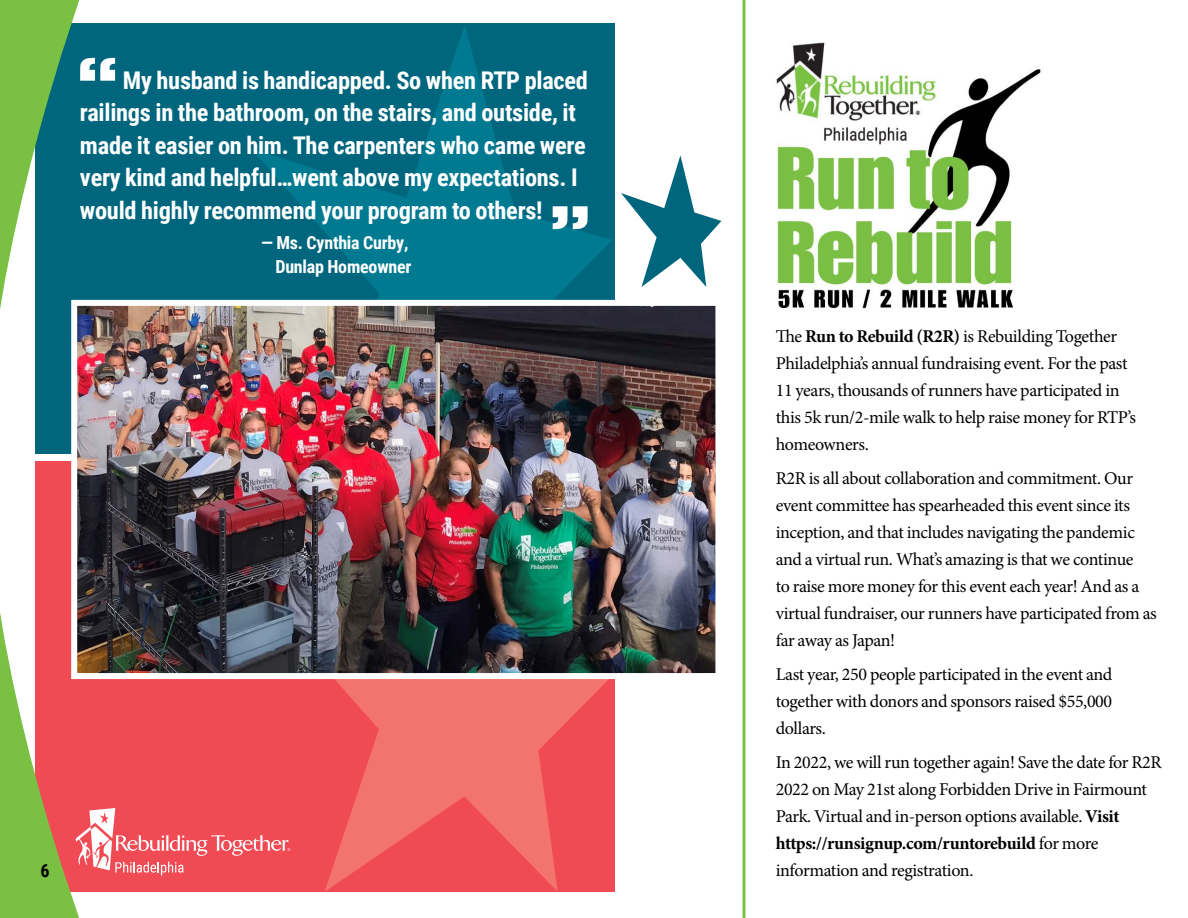
<style>
.page{position:relative;width:1188px;height:918px;background:#fff}
.page>*{position:absolute;margin:0;border:0;box-sizing:border-box;transform-origin:0 0}
.t1{font:800 60.9px "Rockwell";color:#fff}
.t2{font:700 24.45px/32.5px "Roboto Condensed";letter-spacing:-.01em;color:#fff}
.t3{font:18px/27px "Minion Pro";letter-spacing:-.02em;color:#000}
.t4{font:700 18px/24px "Roboto Condensed";letter-spacing:-.01em;color:#fff;text-align:right}
.t5{font:700 18px "Roboto Condensed";color:#000}
.s1{font-weight:700}
</style>
<div class="page">
<div style="left:35px;top:461px;width:579px;height:431px;background:#f04b54"></div>
<div style="left:35px;top:23px;width:579px;height:431px;background:#00667d"></div>
<svg style="left:251px;top:26px;width:361px;height:274px"></svg>
<svg style="left:290px;top:679px;width:319px;height:213px"></svg>
<img style="left:84px;top:307px;width:630px;height:365px">
<div style="left:71px;top:300px;width:650px;height:379px;border:6px solid #fff"></div>
<svg style="left:0;top:0;width:84px;height:918px"></svg>
<svg style="left:621px;top:155px;width:100px;height:132px"></svg>
<img style="left:776px;top:42px;width:265px;height:267px">
<svg style="left:742px;top:0;width:4px;height:918px;background:#9bd071"></svg>
<svg style="left:76px;top:808px;width:214px;height:67px"></svg>
<p class="t1" style="left:76px;top:44px;width:45px">“</p>
<p class="t2" style="left:80px;top:63px;width:509px;text-indent:43px">My husband is handicapped. So when RTP placed railings in the bathroom, on the stairs, and outside, it made it easier on him. The carpenters who came were very kind and helpful…went above my expectations. I would highly recommend your program to others!</p>
<p class="t1" style="left:592px;top:243px;width:45px;rotate:-180deg">“</p>
<p class="t4" style="left:261px;top:230px;width:152px">— Ms. Cynthia Curby,<br>Dunlap Homeowner</p>
<p class="t5" style="left:40px;top:858px;width:11px">6</p>
<p class="t3" style="left:776px;top:323px;width:362px">The <span class="s1">Run to Rebuild (R2R)</span> is Rebuilding Together Philadelphia’s annual fundraising event. For the past 11 years, thousands of runners have participated in this 5k run/2-mile walk to help raise money for RTP’s homeowners.</p>
<p class="t3" style="left:776px;top:465px;width:383px">R2R is all about collaboration and commitment. Our event committee has spearheaded this event since its inception, and that includes navigating the pandemic and a virtual run. What’s amazing is that we continue<br>to raise more money for this event each year! And as a virtual fundraiser, our runners have participated from as far away as Japan!</p>
<p class="t3" style="left:776px;top:661px;width:338px;text-align:justify">Last year, 250 people participated in the event and together with donors and sponsors raised $55,000 dollars.</p>
<p class="t3" style="left:776px;top:749px;width:387px">In 2022, we will run together again! Save the date for R2R 2022 on May 21st along Forbidden Drive in Fairmount Park. Virtual and in-person options available. <span class="s1">Visit https://runsignup.com/runtorebuild</span> for more information and registration.</p>
</div>
